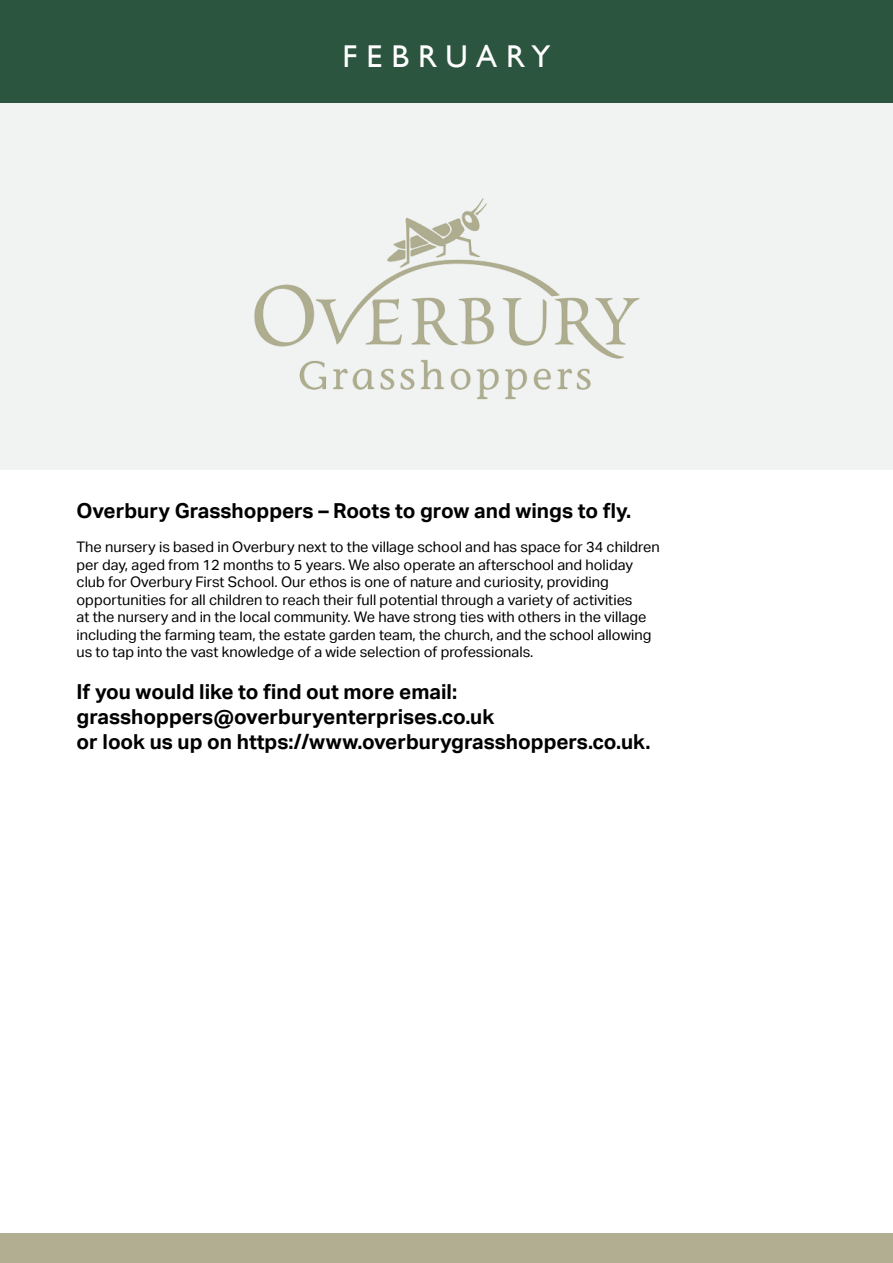
<style>
.page{position:relative;width:893px;height:1263px;background:#fff}
.page>*{position:absolute;margin:0;border:0;box-sizing:border-box;transform-origin:0 0}
.t1{font:31.5px "Gill Sans";letter-spacing:.29em;color:#fff}
.t2{font:700 20.7px/24.8px "Aktiv Grotesk";color:#000}
.t3{font:14.55px/17.5px "Aktiv Grotesk";color:#000}
</style>
<div class="page">
<div style="left:0;top:102px;width:893px;height:368px;background:#f0f3f1"></div>
<div style="left:0;top:0;width:893px;height:102px;background:#2b553e"></div>
<div style="left:0;top:1233px;width:893px;height:30px;background:#b1ae91"></div>
<img style="left:254px;top:198px;width:386px;height:202px">
<h1 class="t1" style="left:343px;top:38px;width:209px">FEBRUARY</h1>
<h2 class="t2" style="left:77px;top:498px;width:556px">Overbury Grasshoppers – Roots to grow and wings to fly.</h2>
<p class="t3" style="left:77px;top:538px;width:585px">The nursery is based in Overbury next to the village school and has space for 34 children per day, aged from 12 months to 5 years. We also operate an afterschool and holiday club for Overbury First School. Our ethos is one of nature and curiosity, providing opportunities for all children to reach their full potential through a variety of activities<br>at the nursery and in the local community. We have strong ties with others in the village including the farming team, the estate garden team, the church, and the school allowing us to tap into the vast knowledge of a wide selection of professionals.</p>
<h2 class="t2" style="left:77px;top:679px;width:575px">If you would like to find out more email: grasshoppers@overburyenterprises.co.uk<br>or look us up on https://www.overburygrasshoppers.co.uk.</h2>
</div>
